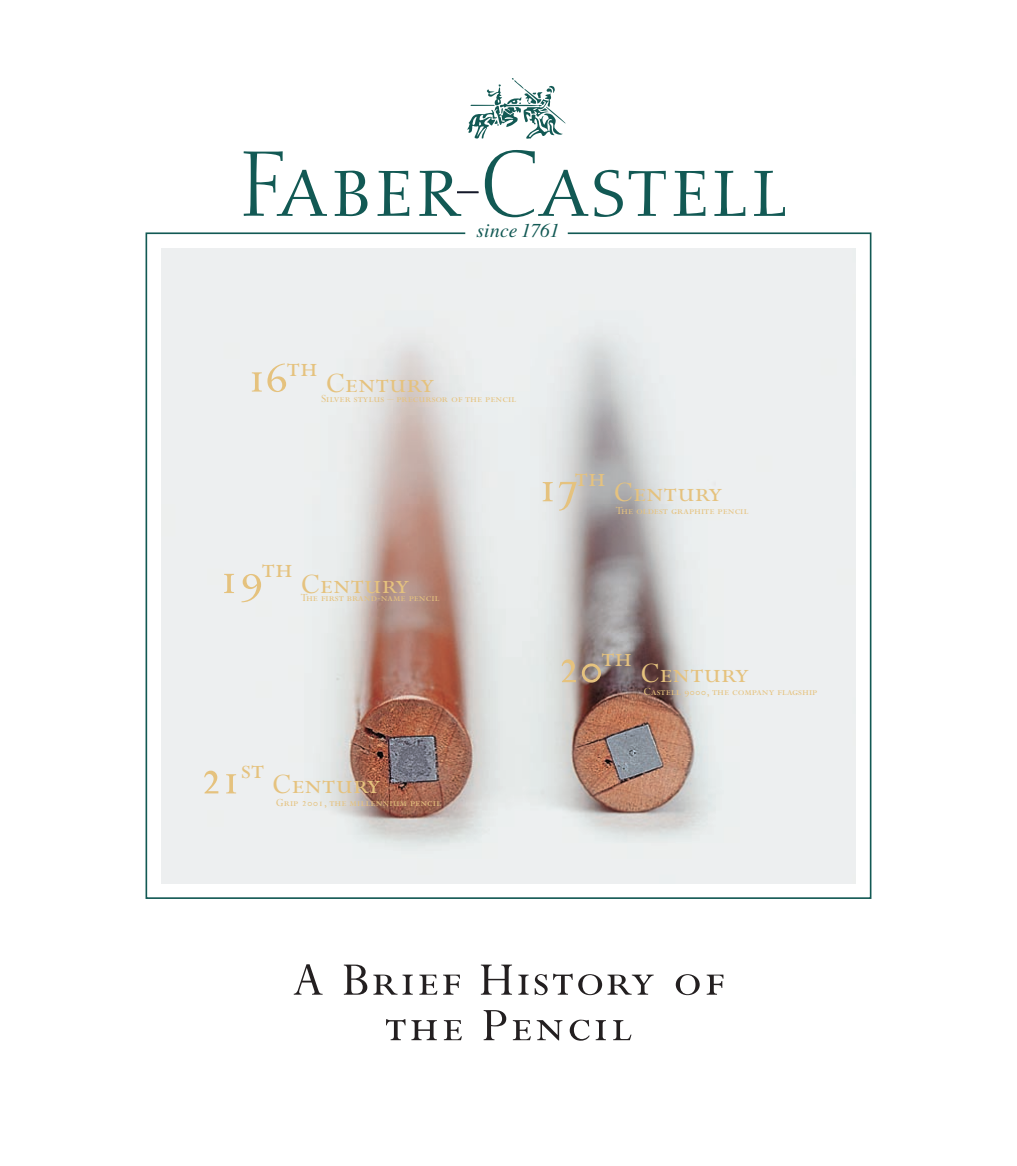
<style>
.page{position:relative;width:1017px;height:1166px;background:#fff}
.page>*{position:absolute;margin:0;border:0;box-sizing:border-box;transform-origin:0 0}
.t1{font:91.52px "Nofret Light SC";letter-spacing:.01em;color:#125954}
.t2{font:56px "Perpetua SC";letter-spacing:-.1em;color:#e5c27e}
.t3{font:52.5px/45.5px "Perpetua SC";letter-spacing:.05em;color:#231f20;text-align:center}
.t4{font:31.5px "Perpetua SC";color:#e5c27e}
.t5{font:italic 19.6px "Times";color:#125954}
.t6{font:12.25px "Perpetua SC";color:#e5c27e}
</style>
<div class="page">
<svg style="left:145px;top:232px;width:727px;height:667px"></svg>
<svg style="left:467px;top:78px;width:99px;height:61px"></svg>
<hr style="left:457px;top:191px;width:21px;height:2px;background:#131829">
<h1 class="t1" style="left:239px;top:130px;width:551px">Faber Castell</h1>
<h3 class="t5" style="left:476px;top:219px;width:85px">since 1761</h3>
<h2 class="t2" style="left:244px;top:346px;width:75px">16<sup>th</sup></h2>
<h3 class="t4" style="left:326px;top:366px;width:111px">Century</h3>
<p class="t6" style="left:321px;top:393px;width:197px">Silver stylus – precursor of the pencil</p>
<h2 class="t2" style="left:216px;top:548px;width:78px">19<sup>th</sup></h2>
<h3 class="t4" style="left:301px;top:568px;width:111px">Century</h3>
<p class="t6" style="left:301px;top:591px;width:140px">The first brand-name pencil</p>
<h2 class="t2" style="left:198px;top:748px;width:67px">21<sup>st</sup></h2>
<h3 class="t4" style="left:272px;top:768px;width:111px">Century</h3>
<p class="t6" style="left:276px;top:796px;width:167px">Grip 2001, the millennium pencil</p>
<h2 class="t2" style="left:535px;top:456px;width:72px">17<sup>th</sup></h2>
<h3 class="t4" style="left:614px;top:476px;width:111px">Century</h3>
<p class="t6" style="left:616px;top:504px;width:134px">The oldest graphite pencil</p>
<h2 class="t2" style="left:556px;top:637px;width:78px">20<sup>th</sup></h2>
<h3 class="t4" style="left:640px;top:657px;width:111px">Century</h3>
<p class="t6" style="left:644px;top:685px;width:175px">Castell 9000, the company flagship</p>
<h3 class="t3" style="left:293px;top:958px;width:433px">A Brief History of the Pencil</h3>
</div>
